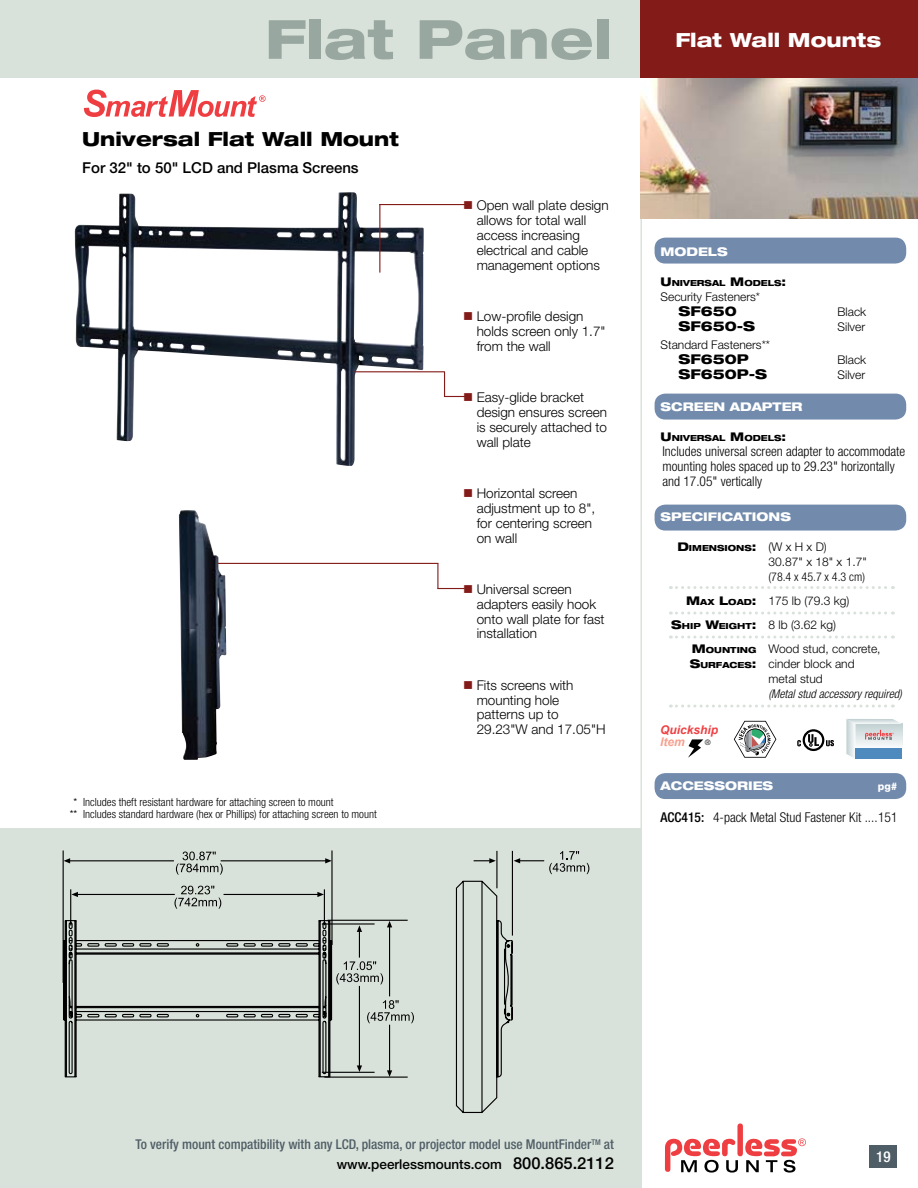
<style>
.page{position:relative;width:918px;height:1188px;background:#fff}
.page>*{position:absolute;margin:0;border:0;box-sizing:border-box;transform-origin:0 0}
.t1{font:800 expanded 54px "Helvetica Neue LT Std";color:#98a7a0}
.t2{font:800 expanded 19.5px "Helvetica Neue LT Std";color:#000}
.t3{font:800 expanded 19.5px "Helvetica Neue LT Std";color:#fff}
.t4{font:500 15px "Helvetica Neue LT Std";color:#000}
.t5{font:500 condensed 15px "Helvetica Neue LT Std";color:#fff}
.t6{font:300 13.5px/15px "Helvetica Neue LT Std";color:#000}
.t7{font:300 condensed 13.5px/15px "Helvetica Neue LT Std";color:#000}
.t8{font:500 condensed 13.5px "Helvetica Neue LT Std";color:#4f5d66}
.t9{font:500 13.5px "Helvetica Neue LT Std";color:#000}
.t10{font:800 expanded 13.5px "Helvetica Neue LT Std";color:#000}
.t11{font:800 expanded 13.5px "Helvetica Neue LT Std";color:#000}
.t12{font:300 12px/15px "Helvetica Neue LT Std";color:#000}
.t13{font:800 expanded 12px "Helvetica Neue LT Std";color:#fff}
.t14{font:300 condensed 12px/24px "Helvetica Neue LT Std";color:#000}
.t15{font:italic 300 condensed 12px "Helvetica Neue LT Std";color:#000}
.t16{font:italic 700 12px "Arial";color:#ef4144}
.t17{font:italic 700 12px "Arial";color:#f7a08f}
.t18{font:800 expanded 12px "Helvetica Neue LT Std";color:#000}
.t19{font:300 condensed 11.25px/12px "Helvetica Neue LT Std";color:#000}
.t20{font:800 10.5px "Helvetica Neue LT Std";color:#fff}
.t21{font:800 expanded 8.4px "Helvetica Neue LT Std";color:#000}
.t22{font:italic 300 7.5px "Helvetica Neue LT Std";color:#000}
.s1{color:#831b19}
.s2{font-size:12px}
.s3{font-stretch:normal}
.s4{font-weight:300;font-stretch:normal;font-size:12px}
.s5{font-weight:800;font-stretch:expanded}
.s6{font-weight:800;font-stretch:expanded;font-size:8.4px}
.s7{font-weight:500}
.s8{font-size:16.5px}
</style>
<div class="page">
<div style="left:737px;top:1123px;width:6px;height:33px;background:#ef3e42;border-radius:3px"></div>
<svg style="left:665px;top:1139px;width:73px;height:34px"></svg>
<svg style="left:745px;top:1138px;width:61px;height:35px"></svg>
<hr style="left:640px;top:0;width:2px;height:1188px;background:#d9e2da">
<div style="left:0;top:0;width:918px;height:78px;background:#d9e2da"></div>
<div style="left:870px;top:1145px;width:27px;height:23px;background:#4f5d66"></div>
<div style="left:0;top:828px;width:640px;height:360px;background:#d9e2da"></div>
<img style="left:641px;top:78px;width:277px;height:141px">
<div style="left:641px;top:0;width:277px;height:78px;background:#831b19"></div>
<img style="left:75px;top:192px;width:349px;height:274px">
<svg style="left:444px;top:372px;width:22px;height:25px"></svg>
<hr style="left:355px;top:371px;width:90px;height:1px;background:#831b19">
<hr style="left:379px;top:204px;width:89px;height:1px;background:#831b19">
<hr style="left:379px;top:204px;width:1px;height:69px;background:#831b19">
<img style="left:179px;top:510px;width:47px;height:250px">
<svg style="left:437px;top:563px;width:28px;height:26px"></svg>
<hr style="left:217px;top:563px;width:221px;height:1px;background:#831b19">
<svg style="left:84px;top:90px;width:182px;height:27px"></svg>
<svg style="left:62px;top:850px;width:451px;height:263px"></svg>
<hr style="left:70px;top:860px;width:104px;height:1px;background:#000">
<hr style="left:221px;top:860px;width:106px;height:1px;background:#000">
<svg style="left:64px;top:858px;width:6px;height:5px"></svg>
<svg style="left:325px;top:858px;width:7px;height:5px"></svg>
<hr style="left:78px;top:894px;width:97px;height:1px;background:#000">
<hr style="left:224px;top:894px;width:95px;height:1px;background:#000">
<svg style="left:71px;top:892px;width:7px;height:5px"></svg>
<svg style="left:317px;top:892px;width:7px;height:5px"></svg>
<hr style="left:324px;top:1077px;width:84px;height:1px;background:#000">
<hr style="left:328px;top:920px;width:80px;height:1px;background:#000">
<hr style="left:322px;top:923px;width:53px;height:2px;background:#000">
<hr style="left:322px;top:1072px;width:53px;height:1px;background:#000">
<hr style="left:359px;top:986px;width:1px;height:80px;background:#000">
<svg style="left:357px;top:1065px;width:5px;height:7px"></svg>
<hr style="left:389px;top:927px;width:1px;height:69px;background:#000">
<hr style="left:389px;top:1025px;width:1px;height:47px;background:#000">
<svg style="left:387px;top:1070px;width:5px;height:7px"></svg>
<hr style="left:512px;top:851px;width:1px;height:85px;background:#000">
<hr style="left:496px;top:851px;width:1px;height:37px;background:#000">
<svg style="left:474px;top:858px;width:22px;height:5px"></svg>
<svg style="left:176px;top:852px;width:47px;height:23px"></svg>
<svg style="left:174px;top:886px;width:47px;height:23px"></svg>
<svg style="left:336px;top:921px;width:56px;height:63px"></svg>
<svg style="left:367px;top:1000px;width:47px;height:23px"></svg>
<svg style="left:514px;top:851px;width:75px;height:23px"></svg>
<div style="left:655px;top:238px;width:251px;height:26px;background:#728bac;border-radius:11px"></div>
<div style="left:655px;top:773px;width:251px;height:26px;background:#728bac;border-radius:11px"></div>
<div style="left:655px;top:505px;width:251px;height:26px;background:#728bac;border-radius:11px"></div>
<div style="left:655px;top:394px;width:251px;height:26px;background:#728bac;border-radius:11px"></div>
<svg style="left:670px;top:705px;width:223px;height:3px"></svg>
<svg style="left:670px;top:586px;width:223px;height:3px"></svg>
<svg style="left:670px;top:612px;width:223px;height:3px"></svg>
<svg style="left:670px;top:636px;width:223px;height:3px"></svg>
<svg style="left:846px;top:719px;width:56px;height:40px"></svg>
<svg style="left:688px;top:739px;width:15px;height:19px"></svg>
<svg style="left:734px;top:721px;width:42px;height:37px"></svg>
<div style="left:803px;top:729px;width:21px;height:22px;border:2px solid #000;border-radius:50%"></div>
<svg style="left:797px;top:740px;width:4px;height:6px"></svg>
<svg style="left:826px;top:740px;width:8px;height:6px"></svg>
<svg style="left:808px;top:734px;width:11px;height:12px"></svg>
<h1 class="t1" style="left:265px;top:5px;width:348px">Flat Panel</h1>
<h2 class="t2" style="left:82px;top:126px;width:318px">Universal Flat Wall Mount</h2>
<p class="t4" style="left:82px;top:158px;width:278px">For 32" to 50" LCD and Plasma Screens</p>
<p class="t19" style="left:70px;top:796px;width:309px;text-indent:4px">* Includes theft resistant hardware for attaching screen to mount<br>** Includes standard hardware (hex or Phillips) for attaching screen to mount</p>
<p class="t6" style="left:477px;top:197px;width:134px;text-indent:-14px"><span class="s1">■</span> Open wall plate design allows for total wall access increasing electrical and cable management options</p>
<p class="t6" style="left:477px;top:308px;width:130px;text-indent:-14px"><span class="s1">■</span> Low-profile design holds screen only 1.7" from the wall</p>
<p class="t6" style="left:477px;top:389px;width:132px;text-indent:-14px"><span class="s1">■</span> Easy-glide bracket design ensures screen is securely attached to wall plate</p>
<p class="t6" style="left:477px;top:485px;width:120px;text-indent:-14px"><span class="s1">■</span> Horizontal screen adjustment up to 8", for centering screen on wall</p>
<p class="t6" style="left:477px;top:581px;width:129px;text-indent:-14px"><span class="s1">■</span> Universal screen adapters easily hook onto wall plate for fast installation</p>
<p class="t6" style="left:477px;top:677px;width:130px;text-indent:-14px"><span class="s1">■</span> Fits screens with mounting hole patterns up to<br>29.23"W and 17.05"H</p>
<h2 class="t3" style="left:675px;top:28px;width:208px">Flat Wall Mounts</h2>
<p class="t13" style="left:661px;top:244px;width:69px">MODELS</p>
<p class="t21" style="left:661px;top:277px;width:127px"><span class="s2">U</span>NIVERSAL <span class="s2">M</span>ODELS<span class="s2">:</span></p>
<p class="t12" style="left:661px;top:289px;width:101px">Security Fasteners*</p>
<p class="t11" style="left:679px;top:302px;width:60px">SF650</p>
<p class="t12" style="left:838px;top:304px;width:30px">Black</p>
<p class="t10" style="left:679px;top:317px;width:78px">SF650-S</p>
<p class="t12" style="left:838px;top:319px;width:29px">Silver</p>
<p class="t12" style="left:661px;top:337px;width:111px">Standard Fasteners**</p>
<p class="t11" style="left:679px;top:350px;width:72px">SF650P</p>
<p class="t12" style="left:838px;top:352px;width:30px">Black</p>
<p class="t10" style="left:679px;top:365px;width:90px">SF650P-S</p>
<p class="t12" style="left:838px;top:367px;width:29px">Silver</p>
<p class="t13" style="left:661px;top:399px;width:144px">SCREEN ADAPTER</p>
<p class="t21" style="left:661px;top:433px;width:127px"><span class="s2">U</span>NIVERSAL <span class="s2">M</span>ODELS<span class="s2">:</span></p>
<p class="t7" style="left:662px;top:444px;width:244px">Includes universal screen adapter to accommodate mounting holes spaced up to 29.23<span class="s3">"</span> horizontally and 17.05<span class="s3">"</span> vertically</p>
<p class="t13" style="left:661px;top:509px;width:132px">SPECIFICATIONS</p>
<p class="t21" style="left:661px;top:543px;width:168px"><span class="s2">D</span>IMENSIONS<span class="s2">:</span> <span class="s4">(W x H x D)</span></p>
<p class="t12" style="left:769px;top:554px;width:100px">30.87" x 18" x 1.7"</p>
<p class="t14" style="left:686px;top:564px;width:180px;text-indent:82px">(78.4 x 45.7 x 4.3 cm)<br><span class="s5">M</span><span class="s6">AX</span> <span class="s5">L</span><span class="s6">OAD</span><span class="s5">:</span> <span class="s3">175</span> <span class="s3">lb</span> <span class="s3">(79.3</span> <span class="s3">kg</span><span class="s3">)</span></p>
<p class="t21" style="left:661px;top:620px;width:177px"><span class="s2">S</span>HIP <span class="s2">W</span>EIGHT<span class="s2">:</span> <span class="s4">8</span> <span class="s4">lb</span> <span class="s4">(3.62</span> <span class="s4">kg</span><span class="s4">)</span></p>
<p class="t12" style="left:692px;top:641px;width:190px"><span class="s5">M</span><span class="s6">OUNTING</span> Wood stud, concrete,</p>
<p class="t18" style="left:661px;top:656px;width:15px">S</p>
<p class="t12" style="left:769px;top:656px;width:88px;text-indent:-68px"><span class="s6">URFACES</span><span class="s5">:</span> cinder block and metal stud</p>
<p class="t15" style="left:769px;top:687px;width:135px">(Metal stud accessory required)</p>
<p class="t16" style="left:660px;top:723px;width:60px">Quickship</p>
<p class="t17" style="left:660px;top:735px;width:26px">Item</p>
<p class="t22" style="left:705px;top:738px;width:7px">®</p>
<p class="t13" style="left:661px;top:778px;width:114px">ACCESSORIES</p>
<p class="t20" style="left:878px;top:780px;width:21px">pg#</p>
<p class="t7" style="left:661px;top:810px;width:238px"><span class="s7">ACC415:</span> 4-pack Metal Stud Fastener Kit ....151</p>
<p class="t8" style="left:135px;top:1136px;width:480px">To verify mount compatibility with any LCD, plasma, or projector model use MountFinder<sup>TM</sup> at</p>
<p class="t9" style="left:337px;top:1156px;width:279px">www.peerlessmounts.com <span class="s8">800.865.2112</span></p>
<p class="t5" style="left:876px;top:1147px;width:16px">19</p>
</div>
